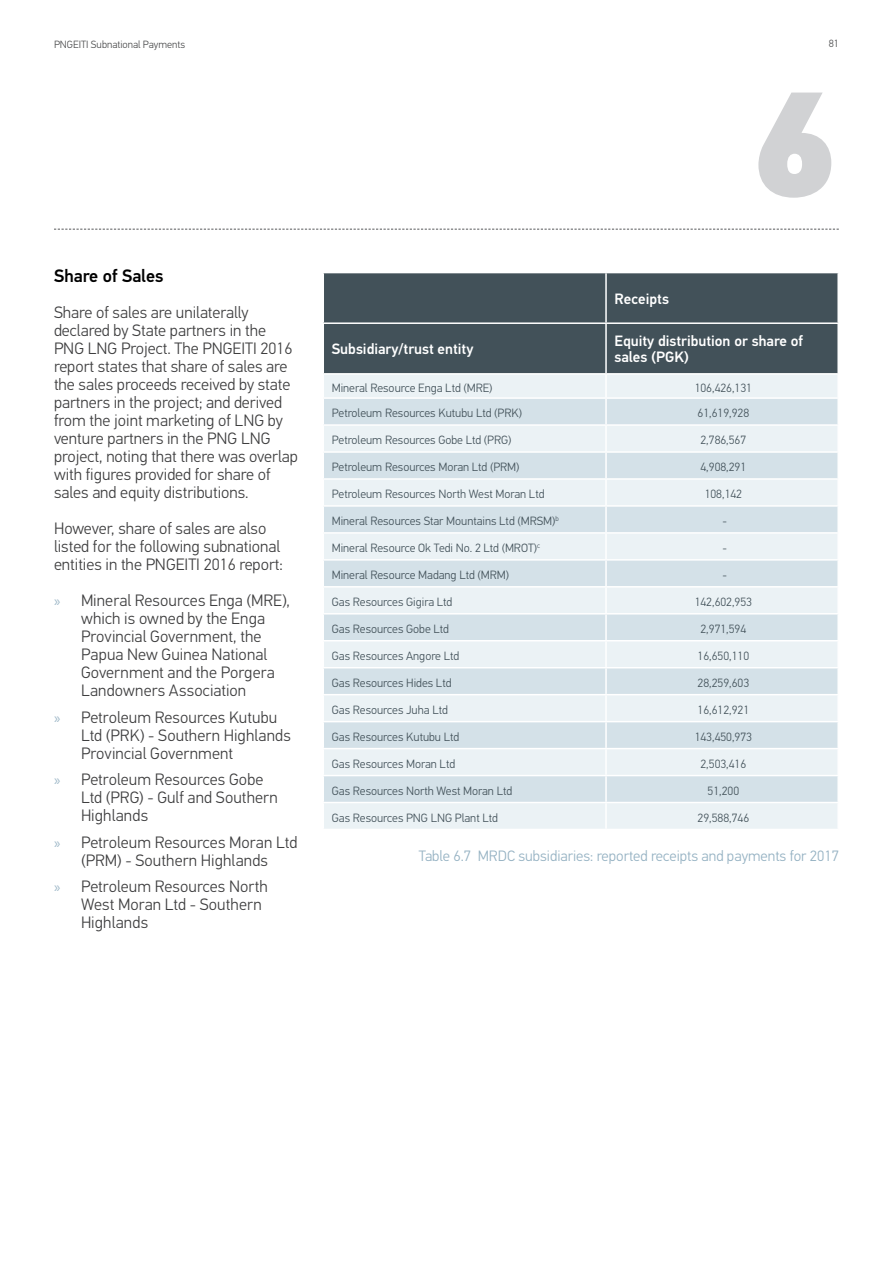
<style>
.page{position:relative;width:893px;height:1263px;background:#fff}
.page>*{position:absolute;margin:0;border:0;box-sizing:border-box;transform-origin:0 0}
.t1{font:150px "PFDIN Text Pro X Black";color:#d1d2d4}
.t2{font:500 18px "PFDIN Text Pro";color:#000}
.t3{font:300 16.5px/18px "PFDIN Text Pro";color:#3e3e3f}
.t4{font:500 15px/16.5px "PFDIN Text Pro";color:#fff}
.t5{font:300 15px "PFDIN Text Pro";color:#94b1c2}
.t6{font:300 12px "PFDIN Text Pro";color:#425159}
.t7{font:300 10.5px "PFDIN Text Pro";color:#4b4c4d}
.s1{font-family:"Myriad Pro";font-weight:400;font-size:15px;color:#9eb8c8}
</style>
<div class="page">
<svg style="left:54px;top:229px;width:785px;height:1px"></svg>
<div style="left:324px;top:273px;width:513px;height:100px;background:#425159"></div>
<div style="left:324px;top:375px;width:513px;height:454px;background:#ebf2f5"></div>
<svg style="left:324px;top:399px;width:513px;height:403px;background:#dfe9ee"></svg>
<hr style="left:605px;top:273px;width:2px;height:49px;background:#fff">
<hr style="left:605px;top:324px;width:2px;height:49px;background:#fff">
<hr style="left:606px;top:322px;width:233px;height:2px;background:#fff">
<hr style="left:605px;top:375px;width:2px;height:22px;background:#fff">
<hr style="left:605px;top:426px;width:2px;height:25px;background:#fff">
<hr style="left:605px;top:480px;width:2px;height:25px;background:#fff">
<hr style="left:605px;top:534px;width:2px;height:25px;background:#fff">
<hr style="left:605px;top:588px;width:2px;height:25px;background:#fff">
<hr style="left:605px;top:641px;width:2px;height:26px;background:#fff">
<hr style="left:605px;top:695px;width:2px;height:26px;background:#fff">
<hr style="left:605px;top:749px;width:2px;height:26px;background:#fff">
<hr style="left:605px;top:803px;width:2px;height:26px;background:#fff">
<hr style="left:322px;top:322px;width:284px;height:2px;background:#fff">
<hr style="left:322px;top:397px;width:284px;height:2px;background:#fff">
<hr style="left:322px;top:424px;width:284px;height:2px;background:#fff">
<hr style="left:606px;top:397px;width:233px;height:2px;background:#fff">
<hr style="left:605px;top:399px;width:2px;height:25px;background:#fff">
<hr style="left:606px;top:424px;width:233px;height:2px;background:#fff">
<hr style="left:322px;top:451px;width:284px;height:2px;background:#fff">
<hr style="left:322px;top:478px;width:284px;height:2px;background:#fff">
<hr style="left:606px;top:451px;width:233px;height:2px;background:#fff">
<hr style="left:605px;top:453px;width:2px;height:25px;background:#fff">
<hr style="left:606px;top:478px;width:233px;height:2px;background:#fff">
<hr style="left:322px;top:559px;width:284px;height:2px;background:#fff">
<hr style="left:322px;top:586px;width:284px;height:2px;background:#fff">
<hr style="left:606px;top:559px;width:233px;height:2px;background:#fff">
<hr style="left:605px;top:561px;width:2px;height:25px;background:#fff">
<hr style="left:606px;top:586px;width:233px;height:2px;background:#fff">
<hr style="left:322px;top:505px;width:284px;height:2px;background:#fff">
<hr style="left:322px;top:532px;width:284px;height:2px;background:#fff">
<hr style="left:606px;top:505px;width:233px;height:2px;background:#fff">
<hr style="left:605px;top:507px;width:2px;height:25px;background:#fff">
<hr style="left:606px;top:532px;width:233px;height:2px;background:#fff">
<hr style="left:322px;top:613px;width:284px;height:1px;background:#fff">
<hr style="left:322px;top:640px;width:284px;height:1px;background:#fff">
<hr style="left:606px;top:613px;width:233px;height:1px;background:#fff">
<hr style="left:605px;top:614px;width:2px;height:26px;background:#fff">
<hr style="left:606px;top:640px;width:233px;height:1px;background:#fff">
<hr style="left:322px;top:667px;width:284px;height:1px;background:#fff">
<hr style="left:322px;top:694px;width:284px;height:1px;background:#fff">
<hr style="left:606px;top:667px;width:233px;height:1px;background:#fff">
<hr style="left:605px;top:668px;width:2px;height:26px;background:#fff">
<hr style="left:606px;top:694px;width:233px;height:1px;background:#fff">
<hr style="left:322px;top:721px;width:284px;height:1px;background:#fff">
<hr style="left:322px;top:748px;width:284px;height:1px;background:#fff">
<hr style="left:606px;top:721px;width:233px;height:1px;background:#fff">
<hr style="left:605px;top:722px;width:2px;height:26px;background:#fff">
<hr style="left:606px;top:748px;width:233px;height:1px;background:#fff">
<hr style="left:322px;top:775px;width:284px;height:1px;background:#fff">
<hr style="left:322px;top:802px;width:284px;height:1px;background:#fff">
<hr style="left:606px;top:775px;width:233px;height:1px;background:#fff">
<hr style="left:605px;top:776px;width:2px;height:26px;background:#fff">
<hr style="left:606px;top:802px;width:233px;height:1px;background:#fff">
<p class="t7" style="left:54px;top:39px;width:133px">PNGEITI Subnational Payments</p>
<p class="t7" style="left:829px;top:37px;width:12px">81</p>
<p class="t2" style="left:54px;top:265px;width:111px">Share of Sales</p>
<p class="t3" style="left:54px;top:304px;width:245px">Share of sales are unilaterally declared by State partners in the PNG LNG Project. The PNGEITI 2016 report states that share of sales are the sales proceeds received by state partners in the project; and derived from the joint marketing of LNG by venture partners in the PNG LNG project, noting that there was overlap with figures provided for share of sales and equity distributions.</p>
<p class="t3" style="left:54px;top:520px;width:230px">However, share of sales are also listed for the following subnational entities in the PNGEITI 2016 report:</p>
<p class="t3" style="left:81px;top:592px;width:211px;text-indent:-27px"><span class="s1">»</span> Mineral Resources Enga (MRE), which is owned by the Enga<br>Provincial Government, the<br>Papua New Guinea National<br>Government and the Porgera<br>Landowners Association</p>
<p class="t3" style="left:81px;top:708px;width:211px;text-indent:-27px"><span class="s1">»</span> Petroleum Resources Kutubu<br>Ltd (PRK) - Southern Highlands<br>Provincial Government</p>
<p class="t3" style="left:81px;top:771px;width:198px;text-indent:-27px"><span class="s1">»</span> Petroleum Resources Gobe<br>Ltd (PRG) - Gulf and Southern<br>Highlands</p>
<p class="t3" style="left:54px;top:833px;width:245px;text-align:center"><span class="s1">»</span> Petroleum Resources Moran Ltd (PRM) - Southern Highlands</p>
<p class="t3" style="left:81px;top:878px;width:188px;text-indent:-27px"><span class="s1">»</span> Petroleum Resources North<br>West Moran Ltd - Southern<br>Highlands</p>
<p class="t4" style="left:614px;top:290px;width:56px">Receipts</p>
<h1 class="t1" style="left:748px;top:49px;width:92px">6</h1>
<p class="t4" style="left:332px;top:341px;width:143px">Subsidiary/trust entity</p>
<p class="t4" style="left:614px;top:333px;width:190px">Equity distribution or share of sales (PGK)</p>
<p class="t6" style="left:332px;top:381px;width:162px">Mineral Resource Enga Ltd (MRE)</p>
<p class="t6" style="left:695px;top:381px;width:59px">106,426,131</p>
<p class="t6" style="left:332px;top:406px;width:192px">Petroleum Resources Kutubu Ltd (PRK)</p>
<p class="t6" style="left:698px;top:406px;width:53px">61,619,928</p>
<p class="t6" style="left:332px;top:433px;width:181px">Petroleum Resources Gobe Ltd (PRG)</p>
<p class="t6" style="left:700px;top:433px;width:47px">2,786,567</p>
<p class="t6" style="left:332px;top:460px;width:189px">Petroleum Resources Moran Ltd (PRM)</p>
<p class="t6" style="left:700px;top:460px;width:47px">4,908,291</p>
<p class="t6" style="left:332px;top:487px;width:214px">Petroleum Resources North West Moran Ltd</p>
<p class="t6" style="left:705px;top:487px;width:39px">108,142</p>
<p class="t6" style="left:332px;top:514px;width:229px">Mineral Resources Star Mountains Ltd (MRSM)<sup>b</sup></p>
<p class="t6" style="left:722px;top:514px;width:6px">-</p>
<p class="t6" style="left:332px;top:541px;width:210px">Mineral Resource Ok Tedi No. 2 Ltd (MROT)<sup>c</sup></p>
<p class="t6" style="left:722px;top:541px;width:6px">-</p>
<p class="t6" style="left:332px;top:568px;width:179px">Mineral Resource Madang Ltd (MRM)</p>
<p class="t6" style="left:722px;top:568px;width:6px">-</p>
<p class="t6" style="left:332px;top:595px;width:122px">Gas Resources Gigira Ltd</p>
<p class="t6" style="left:695px;top:595px;width:59px">142,602,953</p>
<p class="t6" style="left:332px;top:622px;width:119px">Gas Resources Gobe Ltd</p>
<p class="t6" style="left:700px;top:622px;width:47px">2,971,594</p>
<p class="t6" style="left:332px;top:649px;width:129px">Gas Resources Angore Ltd</p>
<p class="t6" style="left:698px;top:649px;width:53px">16,650,110</p>
<p class="t6" style="left:332px;top:676px;width:121px">Gas Resources Hides Ltd</p>
<p class="t6" style="left:698px;top:676px;width:53px">28,259,603</p>
<p class="t6" style="left:332px;top:703px;width:118px">Gas Resources Juha Ltd</p>
<p class="t6" style="left:698px;top:703px;width:53px">16,612,921</p>
<p class="t6" style="left:332px;top:730px;width:129px">Gas Resources Kutubu Ltd</p>
<p class="t6" style="left:695px;top:730px;width:59px">143,450,973</p>
<p class="t6" style="left:332px;top:757px;width:125px">Gas Resources Moran Ltd</p>
<p class="t6" style="left:700px;top:757px;width:47px">2,503,416</p>
<p class="t6" style="left:332px;top:784px;width:182px">Gas Resources North West Moran Ltd</p>
<p class="t6" style="left:708px;top:784px;width:33px">51,200</p>
<p class="t6" style="left:332px;top:811px;width:168px">Gas Resources PNG LNG Plant Ltd</p>
<p class="t6" style="left:698px;top:811px;width:53px">29,588,746</p>
<p class="t5" style="left:419px;top:847px;width:422px">Table 6.7 MRDC subsidiaries: reported receipts and payments for 2017</p>
</div>
